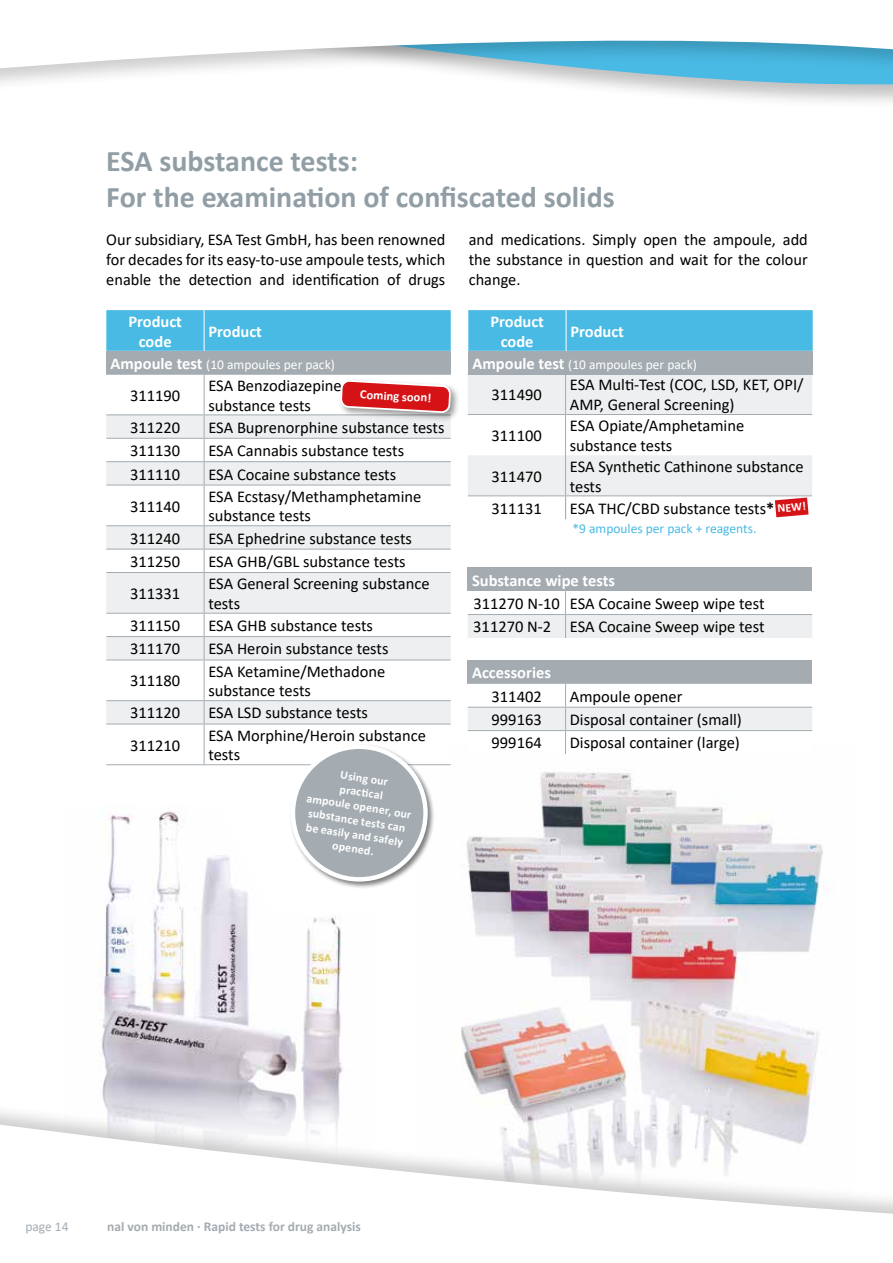
<style>
.page{position:relative;width:893px;height:1263px;background:#fff}
.page>*{position:absolute;margin:0;border:0;box-sizing:border-box;transform-origin:0 0}
.t1{font:700 30px/36px "Calibri";color:#919ea5}
.t2{font:16.5px/19.8px "Calibri";color:#000}
.t3{font:700 16.5px/19.8px "Calibri";color:#fff;text-align:center}
.t4{font:13.5px "Calibri";color:#fff}
.t5{font:700 13.5px "Calibri";color:#a4acb1}
.t6{font:13.5px "Calibri";color:#49bae4}
.t7{font:13.5px "Calibri";color:#a4acb1}
.t8{font:700 12.45px "Calibri";color:#fff}
.t9{font:700 12px "Calibri";color:#fff}
.t10{font:700 11.85px/14.2px "Calibri";color:#fff;text-align:center}
.s1{font-weight:700;font-size:16.5px}
.s2{font-weight:700}
</style>
<div class="page">
<img style="left:435px;top:765px;width:390px;height:334px">
<img style="left:99px;top:811px;width:244px;height:288px">
<svg style="left:0;top:40px;width:893px;height:62px"></svg>
<div style="left:0;top:1099px;width:893px;height:164px;background:#000;opacity:.2"></div>
<svg style="left:0;top:1122px;width:893px;height:141px"></svg>
<div style="left:468px;top:660px;width:344px;height:24px;background:#a4acb1"></div>
<svg style="left:468px;top:684px;width:344px;height:70px"></svg>
<div style="left:468px;top:568px;width:344px;height:23px;background:#a4acb1"></div>
<svg style="left:468px;top:591px;width:344px;height:47px"></svg>
<div style="left:468px;top:310px;width:345px;height:41px;background:#49bae4"></div>
<div style="left:468px;top:351px;width:345px;height:23px;background:#a4acb1"></div>
<hr style="left:566px;top:310px;width:1px;height:41px;background:#fff">
<svg style="left:468px;top:374px;width:344px;height:145px"></svg>
<div style="left:106px;top:310px;width:345px;height:41px;background:#49bae4"></div>
<div style="left:106px;top:351px;width:345px;height:23px;background:#a4acb1"></div>
<svg style="left:106px;top:573px;width:345px;height:151px;fill:#edeff0"></svg>
<hr style="left:204px;top:310px;width:1px;height:41px;background:#fff">
<hr style="left:106px;top:374px;width:98px;height:1px;background:#a4acb1">
<hr style="left:204px;top:374px;width:247px;height:1px;background:#a4acb1">
<hr style="left:204px;top:375px;width:1px;height:39px;background:#a4acb1">
<hr style="left:106px;top:572px;width:98px;height:1px;background:#a4acb1">
<hr style="left:204px;top:572px;width:247px;height:1px;background:#a4acb1">
<hr style="left:204px;top:573px;width:1px;height:40px;background:#a4acb1">
<hr style="left:106px;top:613px;width:98px;height:1px;background:#a4acb1">
<hr style="left:204px;top:613px;width:247px;height:1px;background:#a4acb1">
<hr style="left:106px;top:636px;width:98px;height:1px;background:#a4acb1">
<hr style="left:204px;top:636px;width:247px;height:1px;background:#a4acb1">
<svg style="left:204px;top:614px;width:1px;height:45px"></svg>
<hr style="left:204px;top:660px;width:1px;height:40px;background:#a4acb1">
<hr style="left:106px;top:700px;width:98px;height:1px;background:#a4acb1">
<hr style="left:204px;top:700px;width:247px;height:1px;background:#a4acb1">
<svg style="left:204px;top:701px;width:1px;height:23px"></svg>
<hr style="left:106px;top:724px;width:98px;height:1px;background:#a4acb1">
<hr style="left:204px;top:724px;width:247px;height:1px;background:#a4acb1">
<hr style="left:204px;top:724px;width:1px;height:40px;background:#a4acb1">
<hr style="left:106px;top:764px;width:98px;height:1px;background:#a4acb1">
<hr style="left:204px;top:764px;width:247px;height:1px;background:#a4acb1">
<hr style="left:106px;top:659px;width:98px;height:1px;background:#a4acb1">
<hr style="left:204px;top:659px;width:247px;height:1px;background:#a4acb1">
<div style="left:338px;top:377px;width:122px;height:45px;background:#000;opacity:.4"></div>
<svg style="left:106px;top:379px;width:346px;height:193px"></svg>
<div style="left:289px;top:743px;width:146px;height:146px;background:#000;opacity:.5"></div>
<div style="left:293px;top:747px;width:133px;height:132px;background:#a4acb1;border-radius:50%"></div>
<div style="left:291px;top:744px;width:137px;height:137px;border:4px solid #fff;border-radius:50%"></div>
<h1 class="t1" style="left:106px;top:143px;width:510px">ESA substance tests:<br>For the examination of confiscated solids</h1>
<p class="t2" style="left:106px;top:229px;width:341px;text-align:justify">Our subsidiary, ESA Test GmbH, has been renowned for decades for its easy-to-use ampoule tests, which enable the detection and identification of drugs</p>
<p class="t2" style="left:469px;top:229px;width:341px;text-align:justify">and medications. Simply open the ampoule, add the substance in question and wait for the colour change.</p>
<p class="t3" style="left:128px;top:311px;width:55px">Product code</p>
<p class="t3" style="left:208px;top:321px;width:55px">Product</p>
<p class="t4" style="left:111px;top:355px;width:226px"><span class="s1">Ampoule test</span> (10 ampoules per pack)</p>
<p class="t2" style="left:130px;top:385px;width:52px">311190</p>
<p class="t2" style="left:208px;top:375px;width:135px">ESA Benzodiazepine substance tests</p>
<p class="t2" style="left:130px;top:417px;width:52px">311220</p>
<p class="t2" style="left:208px;top:417px;width:238px">ESA Buprenorphine substance tests</p>
<p class="t2" style="left:130px;top:440px;width:52px">311130</p>
<p class="t2" style="left:208px;top:440px;width:197px">ESA Cannabis substance tests</p>
<p class="t2" style="left:130px;top:464px;width:52px">311110</p>
<p class="t2" style="left:208px;top:464px;width:189px">ESA Cocaine substance tests</p>
<p class="t2" style="left:130px;top:496px;width:52px">311140</p>
<p class="t2" style="left:208px;top:486px;width:214px">ESA Ecstasy/Methamphetamine substance tests</p>
<p class="t2" style="left:130px;top:528px;width:52px">311240</p>
<p class="t2" style="left:208px;top:528px;width:205px">ESA Ephedrine substance tests</p>
<p class="t2" style="left:130px;top:551px;width:52px">311250</p>
<p class="t2" style="left:208px;top:551px;width:199px">ESA GHB/GBL substance tests</p>
<p class="t2" style="left:130px;top:583px;width:52px">311331</p>
<p class="t2" style="left:208px;top:573px;width:223px">ESA General Screening substance tests</p>
<p class="t2" style="left:130px;top:615px;width:52px">311150</p>
<p class="t2" style="left:208px;top:615px;width:166px">ESA GHB substance tests</p>
<p class="t2" style="left:130px;top:639px;width:52px">311170</p>
<p class="t2" style="left:208px;top:639px;width:182px">ESA Heroin substance tests</p>
<p class="t2" style="left:130px;top:671px;width:52px">311180</p>
<p class="t2" style="left:208px;top:661px;width:179px">ESA Ketamine/Methadone substance tests</p>
<p class="t2" style="left:130px;top:703px;width:52px">311120</p>
<p class="t2" style="left:208px;top:703px;width:161px">ESA LSD substance tests</p>
<p class="t2" style="left:130px;top:735px;width:52px">311210</p>
<p class="t2" style="left:208px;top:725px;width:219px">ESA Morphine/Heroin substance tests</p>
<p class="t8" style="left:361px;top:385px;width:73px;rotate:3deg">Coming soon!</p>
<p class="t10" style="left:312px;top:763px;width:107px;rotate:9deg">Using our<br>practi cal<br>ampoule opener, our substance tests can be easily and safely opened.</p>
<p class="t3" style="left:490px;top:311px;width:55px">Product code</p>
<p class="t3" style="left:570px;top:321px;width:55px">Product</p>
<p class="t4" style="left:473px;top:355px;width:226px"><span class="s1">Ampoule test</span> (10 ampoules per pack)</p>
<p class="t2" style="left:492px;top:385px;width:52px">311490</p>
<p class="t2" style="left:570px;top:375px;width:235px">ESA Multi-Test (COC, LSD, KET, OPI/<br>AMP, General Screening)</p>
<p class="t2" style="left:492px;top:425px;width:52px">311100</p>
<p class="t2" style="left:570px;top:415px;width:176px">ESA Opiate/Amphetamine substance tests</p>
<p class="t2" style="left:492px;top:466px;width:52px">311470</p>
<p class="t2" style="left:570px;top:456px;width:235px">ESA Synthetic Cathinone substance tests</p>
<p class="t2" style="left:492px;top:498px;width:52px">311131</p>
<p class="t2" style="left:570px;top:498px;width:206px">ESA THC/CBD substance tests<span class="s2">*</span></p>
<p class="t6" style="left:572px;top:519px;width:185px">*9 ampoules per pack + reagents.</p>
<p class="t9" style="left:777px;top:500px;width:30px;rotate:-5deg">NEW!</p>
<p class="t3" style="left:472px;top:570px;width:145px">Substance wipe tests</p>
<p class="t2" style="left:473px;top:591px;width:293px;line-height:23.4px">311270 N-10 ESA Cocaine Sweep wipe test<br>311270 N-2 ESA Cocaine Sweep wipe test</p>
<p class="t3" style="left:472px;top:663px;width:80px">Accessories</p>
<p class="t2" style="left:492px;top:686px;width:52px">311402</p>
<p class="t2" style="left:570px;top:686px;width:114px">Ampoule opener</p>
<p class="t2" style="left:492px;top:709px;width:52px">999163</p>
<p class="t2" style="left:570px;top:709px;width:174px">Disposal container (small)</p>
<p class="t2" style="left:492px;top:733px;width:52px">999164</p>
<p class="t2" style="left:570px;top:733px;width:172px">Disposal container (large)</p>
<p class="t7" style="left:25px;top:1217px;width:45px">page 14</p>
<p class="t5" style="left:107px;top:1216px;width:255px">nal von minden · Rapid tests for drug analysis</p>
</div>
